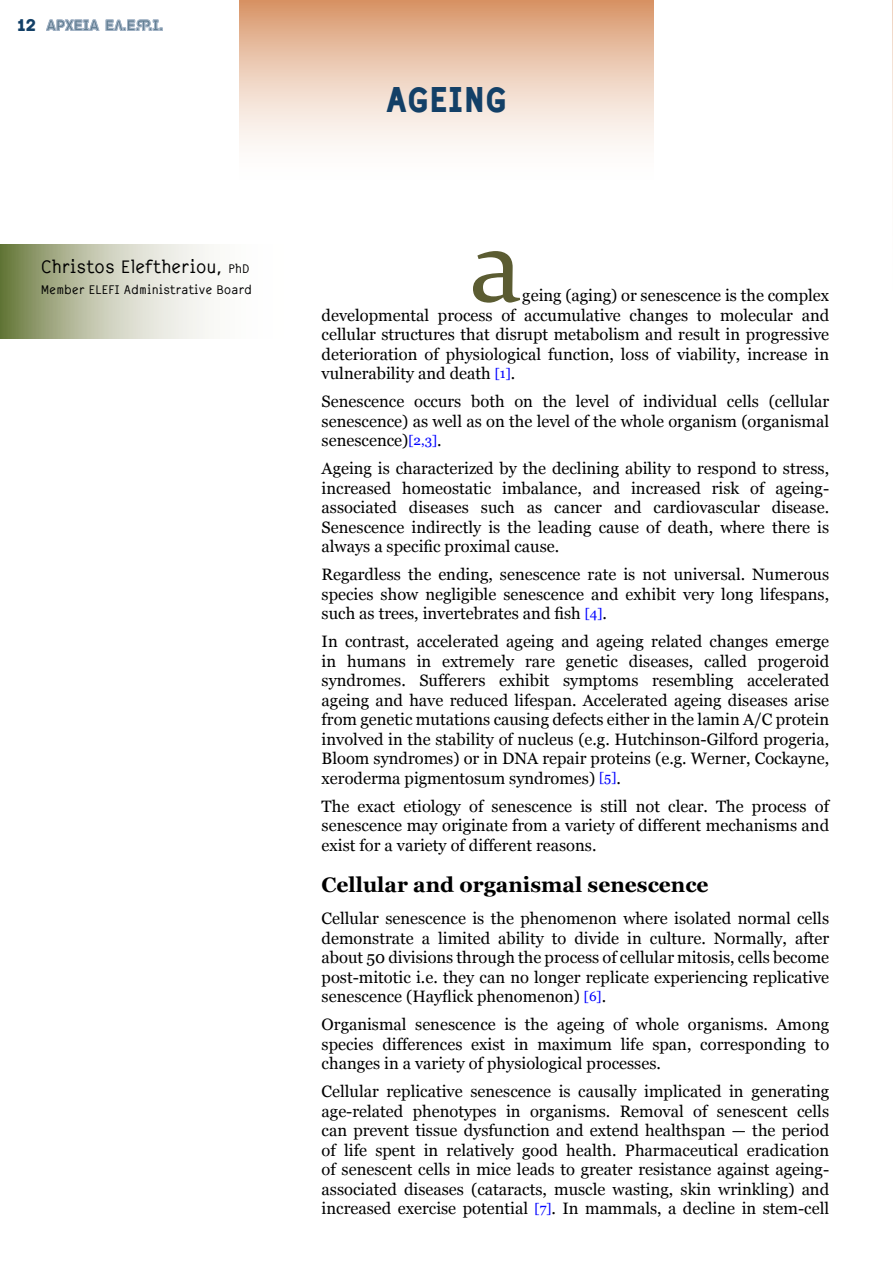
<style>
.page{position:relative;width:893px;height:1263px;background:#fff}
.page>*{position:absolute;margin:0;border:0;box-sizing:border-box;transform-origin:0 0}
.t1{font:108px "Constantia";color:#5b5c32}
.t2{font:800 39px "CF Sans";color:#134067}
.t3{font:700 21px "Georgia";color:#000}
.t4{font:700 19.5px "CF Sans";color:#000}
.t5{font:18px "Archive";color:#134067}
.t6{font:16.5px/19.5px "Georgia";color:#000;text-align:justify}
.t7{font:700 13.5px "CF Sans";color:#000}
.s1{font-size:13.5px}
.s2{font-size:13.5px;color:#00f}
</style>
<div class="page">
<svg style="left:239px;top:0;width:415px;height:146px;background:#ecccb6"></svg>
<svg style="left:46px;top:19px;width:117px;height:12px"></svg>
<svg style="left:892px;top:0;width:1px;height:189px"></svg>
<svg style="left:0;top:244px;width:210px;height:94px;background:#c0c5ad"></svg>
<p class="t5" style="left:17px;top:14px;width:20px">12</p>
<p class="t4" style="left:40px;top:257px;width:211px">Christos Eleftheriou, <span class="s1">PhD</span></p>
<p class="t7" style="left:40px;top:283px;width:213px">Member ELEFI Administrative Board</p>
<h2 class="t2" style="left:386px;top:80px;width:122px">AGEING</h2>
<h1 class="t1" style="left:470px;top:191px;width:53px">a</h1>
<p class="t6" style="left:322px;top:286px;width:509px;text-indent:201px">geing (aging) or senescence is the complex developmental process of accumulative changes to molecular and cellular structures that disrupt metabolism and result in progressive deterioration of physiological function, loss of viability, increase in vulnerability and death <span class="s2">[1]</span>.</p>
<p class="t6" style="left:322px;top:392px;width:509px">Senescence occurs both on the level of individual cells (cellular senescence) as well as on the level of the whole organism (organismal senescence)<span class="s2">[2,3]</span>.</p>
<p class="t6" style="left:322px;top:459px;width:509px">Ageing is characterized by the declining ability to respond to stress, increased homeostatic imbalance, and increased risk of ageing&shy;associated diseases such as cancer and cardiovascular disease.<br>Senescence indirectly is the leading cause of death, where there is always a specific proximal cause.</p>
<p class="t6" style="left:322px;top:565px;width:509px">Regardless the ending, senescence rate is not universal. Numerous species show negligible senescence and exhibit very long lifespans, such as trees, invertebrates and fish <span class="s2">[4]</span>.</p>
<p class="t6" style="left:322px;top:632px;width:509px">In contrast, accelerated ageing and ageing related changes emerge in humans in extremely rare genetic diseases, called progeroid syndromes. Sufferers exhibit symptoms resembling accelerated ageing and have reduced lifespan. Accelerated ageing diseases arise from genetic mutations causing defects either in the lamin A/C protein involved in the stability of nucleus (e.g. Hutchinson-Gilford progeria, Bloom syndromes) or in DNA repair proteins (e.g. Werner, Cockayne, xeroderma pigmentosum syndromes) <span class="s2">[5]</span>.</p>
<p class="t6" style="left:322px;top:796px;width:509px">The exact etiology of senescence is still not clear. The process of senescence may originate from a variety of different mechanisms and exist for a variety of different reasons.</p>
<p class="t3" style="left:322px;top:873px;width:388px">Cellular and organismal senescence</p>
<p class="t6" style="left:322px;top:908px;width:509px">Cellular senescence is the phenomenon where isolated normal cells demonstrate a limited ability to divide in culture. Normally, after about 50 divisions through the process of cellular mitosis, cells become post-mitotic i.e. they can no longer replicate experiencing replicative senescence (Hayflick phenomenon) <span class="s2">[6]</span>.</p>
<p class="t6" style="left:322px;top:1014px;width:509px">Organismal senescence is the ageing of whole organisms. Among species differences exist in maximum life span, corresponding to changes in a variety of physiological processes.</p>
<p class="t6" style="left:322px;top:1081px;width:509px">Cellular replicative senescence is causally implicated in generating age-related phenotypes in organisms. Removal of senescent cells can prevent tissue dysfunction and extend healthspan — the period of life spent in relatively good health. Pharmaceutical eradication of senescent cells in mice leads to greater resistance against ageing&shy;associated diseases (cataracts, muscle wasting, skin wrinkling) and increased exercise potential <span class="s2">[7]</span>. In mammals, a decline in stem-cell</p>
</div>
